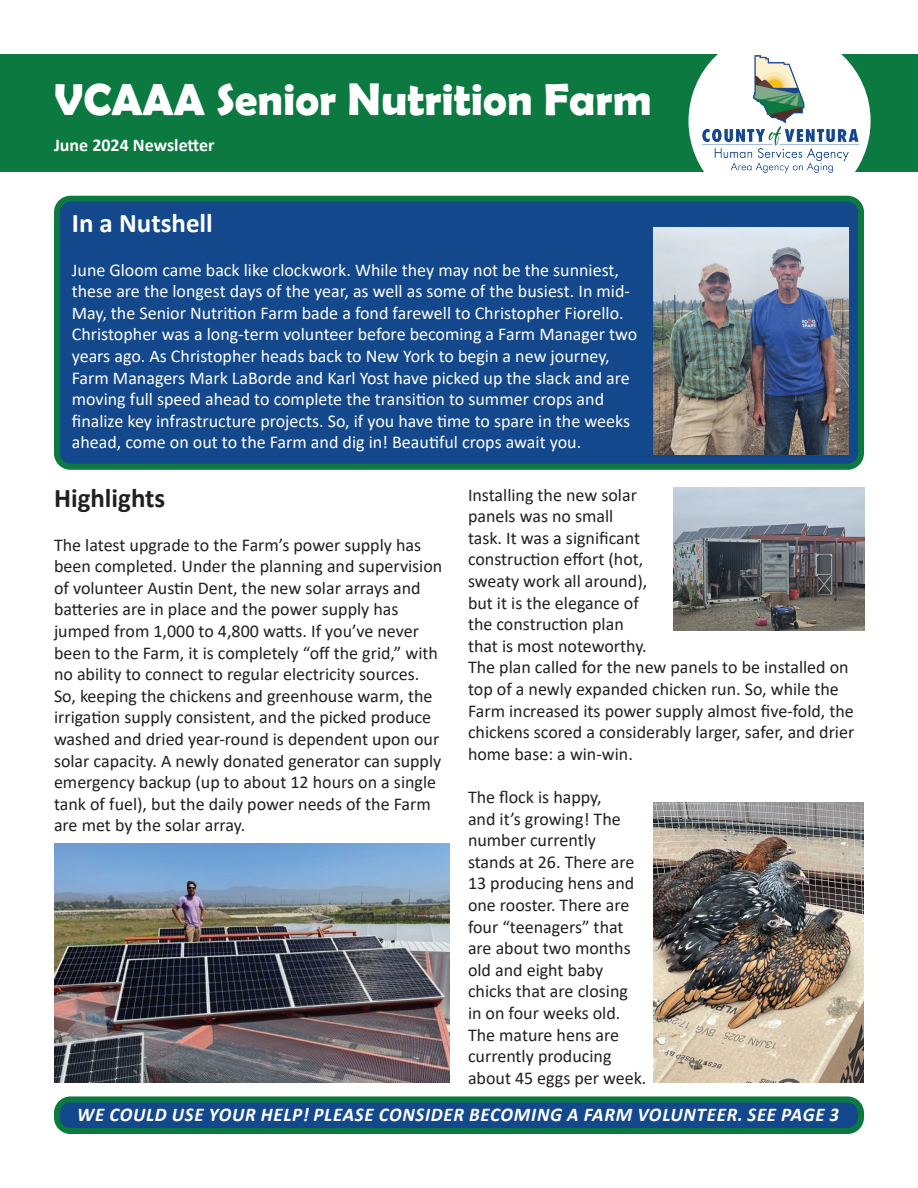
<style>
.page{position:relative;width:918px;height:1188px;background:#fff}
.page>*{position:absolute;margin:0;border:0;box-sizing:border-box;transform-origin:0 0}
.t1{font:700 45px "Berlin Sans FB Demi";color:#fff}
.t2{font:700 27px "Calibri";color:#fff}
.t3{font:700 27px "Calibri";color:#231f20}
.t4{font:italic 700 19.5px "Calibri";letter-spacing:.04em;color:#fff}
.t5{font:18px/21.6px "Calibri";color:#231f20}
.t6{font:18px/21.6px "Calibri";color:#fff}
.t7{font:700 18px "Calibri";color:#fff}
</style>
<div class="page">
<div style="left:0;top:55px;width:918px;height:117px;background:#0b7940"></div>
<div style="left:689px;top:30px;width:182px;height:182px;background:#fff;border-radius:50%"></div>
<div style="left:57px;top:199px;width:804px;height:268px;background:#14488d;border-radius:14px"></div>
<div style="left:54px;top:196px;width:810px;height:274px;border:6px solid #0b7940;border-radius:14px"></div>
<div style="left:57px;top:1099px;width:804px;height:32px;background:#14488d;border-radius:14px"></div>
<div style="left:54px;top:1096px;width:810px;height:38px;border:6px solid #0b7940;border-radius:14px"></div>
<img style="left:702px;top:55px;width:156px;height:117px">
<img style="left:653px;top:227px;width:196px;height:228px">
<img style="left:54px;top:843px;width:396px;height:240px">
<img style="left:653px;top:802px;width:211px;height:281px">
<img style="left:673px;top:487px;width:191px;height:143px">
<h1 class="t1" style="left:54px;top:73px;width:600px">VCAAA Senior Nutrition Farm</h1>
<p class="t7" style="left:54px;top:132px;width:162px">June 2024 Newsletter</p>
<h2 class="t2" style="left:72px;top:204px;width:143px">In a Nutshell</h2>
<p class="t6" style="left:72px;top:258px;width:567px">June Gloom came back like clockwork. While they may not be the sunniest, these are the longest days of the year, as well as some of the busiest. In mid-May, the Senior Nutrition Farm bade a fond farewell to Christopher Fiorello.<br>Christopher was a long-term volunteer before becoming a Farm Manager two years ago. As Christopher heads back to New York to begin a new journey, Farm Managers Mark LaBorde and Karl Yost have picked up the slack and are moving full speed ahead to complete the transition to summer crops and finalize key infrastructure projects. So, if you have time to spare in the weeks ahead, come on out to the Farm and dig in! Beautiful crops await you.</p>
<p class="t5" style="left:468px;top:483px;width:388px">Installing the new solar<br>panels was no small<br>task. It was a significant<br>construction effort (hot,<br>sweaty work all around),<br>but it is the elegance of<br>the construction plan<br>that is most noteworthy.<br>The plan called for the new panels to be installed on top of a newly expanded chicken run. So, while the<br>Farm increased its power supply almost five-fold, the chickens scored a considerably larger, safer, and drier home base: a win-win.</p>
<p class="t5" style="left:468px;top:786px;width:180px">The flock is happy,<br>and it’s growing! The number currently stands at 26. There are<br>13 producing hens and one rooster. There are four “teenagers” that are about two months old and eight baby chicks that are closing<br>in on four weeks old.<br>The mature hens are currently producing about 45 eggs per week.</p>
<h2 class="t3" style="left:54px;top:479px;width:113px">Highlights</h2>
<p class="t5" style="left:54px;top:533px;width:390px">The latest upgrade to the Farm’s power supply has been completed. Under the planning and supervision of volunteer Austin Dent, the new solar arrays and batteries are in place and the power supply has jumped from 1,000 to 4,800 watts. If you’ve never been to the Farm, it is completely “off the grid,” with no ability to connect to regular electricity sources.<br>So, keeping the chickens and greenhouse warm, the irrigation supply consistent, and the picked produce washed and dried year-round is dependent upon our solar capacity. A newly donated generator can supply emergency backup (up to about 12 hours on a single tank of fuel), but the daily power needs of the Farm are met by the solar array.</p>
<p class="t4" style="left:77px;top:1101px;width:763px">WE COULD USE YOUR HELP! PLEASE CONSIDER BECOMING A FARM VOLUNTEER. SEE PAGE 3</p>
</div>
